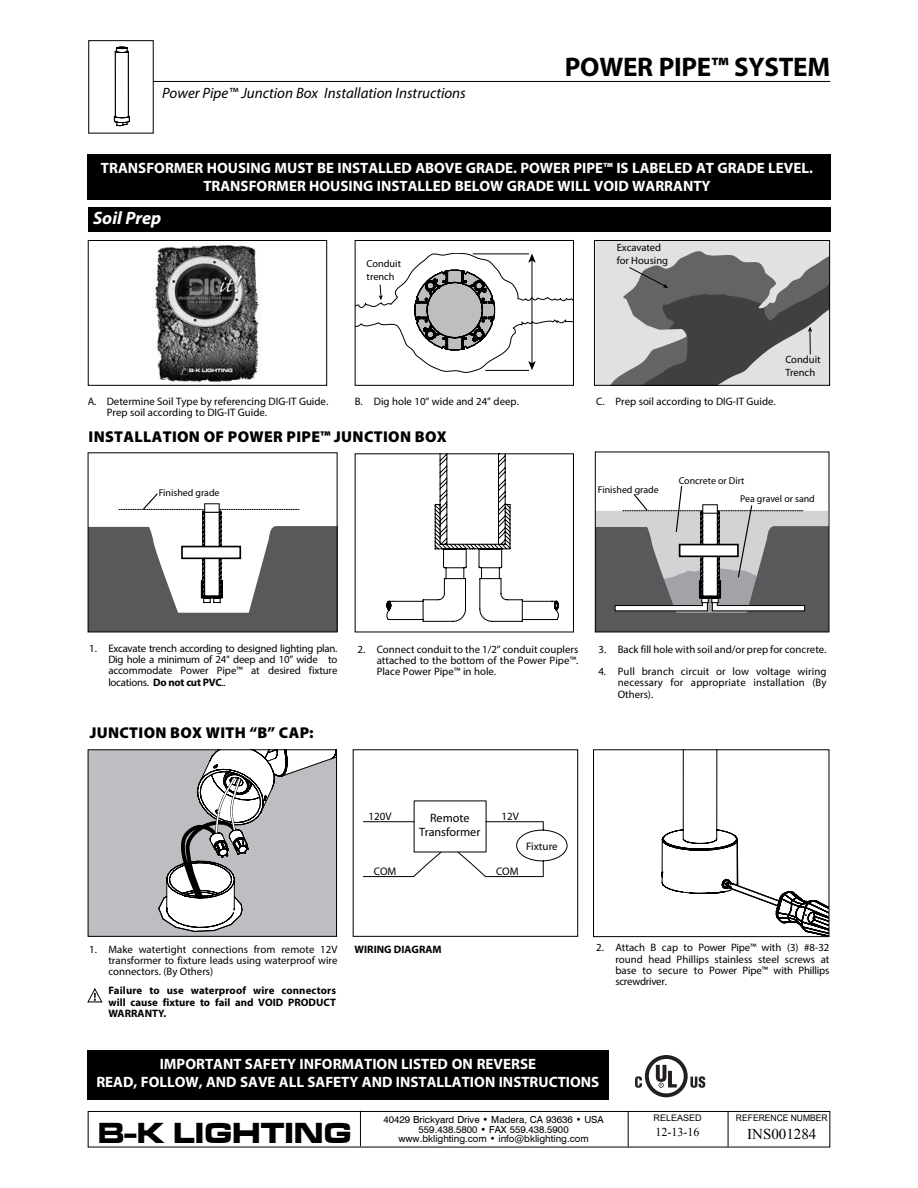
<style>
.page{position:relative;width:918px;height:1188px;background:#fff}
.page>*{position:absolute;margin:0;border:0;box-sizing:border-box;transform-origin:0 0}
.t1{font:30px "Microgramma D Bold Exte";letter-spacing:.025em;color:#000;scale:.95 1}
.t2{font:700 27px "Myriad Pro";letter-spacing:-.01em;color:#000}
.t3{font:italic 700 18px "Myriad Pro";color:#fff}
.t4{font:900 15.75px "Myriad Pro";letter-spacing:.02em;color:#000}
.t5{font:700 15px/18px "Myriad Pro";color:#fff;text-align:center}
.t6{font:italic 15px "Myriad Pro";color:#000}
.t7{font:15px "Times New Roman";color:#000}
.t8{font:12.15px/14.5px "Myriad";color:#000;text-align:center}
.t9{font:12px "Times New Roman";color:#000}
.t10{font:10.95px "Myriad";color:#000}
.t11{font:10.8px/11.2px "Myriad Pro";color:#000;text-align:justify}
.t12{font:700 10.8px/11.2px "Myriad Pro";color:#000;text-align:justify}
.t13{font:10.5px/12.6px "Myriad";color:#000}
.t14{font:10.35px/12.3px "Myriad";color:#000}
.t15{font:9.9px "Myriad";color:#000}
.t16{font:9.75px/9.8px "Swiss 721 BT";color:#000;text-align:center}
.t17{font:9px "Arial";color:#000;scale:.95 1}
.t18{font:9px "Arial";color:#000}
.s1{font-weight:700}
</style>
<div class="page">
<div style="left:88px;top:1111px;width:742px;height:37px;background:#fff;border:1px solid #000"></div>
<hr style="left:728px;top:1111px;width:1px;height:36px;background:#000">
<hr style="left:628px;top:1111px;width:1px;height:36px;background:#000">
<hr style="left:360px;top:1111px;width:1px;height:35px;background:#000">
<div style="left:88px;top:1051px;width:521px;height:49px;background:#000"></div>
<hr style="left:139px;top:81px;width:691px;height:1px;background:#000">
<div style="left:89px;top:41px;width:64px;height:92px;background:#fff"></div>
<hr style="left:115px;top:52px;width:1px;height:65px;background:#000">
<hr style="left:128px;top:52px;width:1px;height:65px;background:#000">
<svg style="left:114px;top:116px;width:16px;height:10px"></svg>
<svg style="left:115px;top:47px;width:14px;height:6px"></svg>
<div style="left:88px;top:40px;width:66px;height:94px;border:1px solid #000"></div>
<svg style="left:90px;top:493px;width:245px;height:137px"></svg>
<div style="left:181px;top:546px;width:60px;height:13px;background:#fff;border:2px solid #000"></div>
<div style="left:204px;top:503px;width:16px;height:10px;background:#fff;border:1px solid #000"></div>
<div style="left:88px;top:452px;width:249px;height:180px;border:1px solid #000"></div>
<svg style="left:386px;top:455px;width:173px;height:167px"></svg>
<svg style="left:597px;top:486px;width:230px;height:144px"></svg>
<div style="left:679px;top:544px;width:60px;height:13px;background:#fff;border:2px solid #000"></div>
<div style="left:702px;top:504px;width:16px;height:10px;background:#fff;border:1px solid #000"></div>
<div style="left:595px;top:452px;width:234px;height:180px;border:1px solid #000"></div>
<div style="left:88px;top:750px;width:249px;height:186px;background:#bcbec1"></div>
<svg style="left:158px;top:751px;width:177px;height:181px"></svg>
<div style="left:88px;top:749px;width:249px;height:188px;border:1px solid #000"></div>
<svg style="left:662px;top:751px;width:165px;height:184px"></svg>
<div style="left:593px;top:749px;width:236px;height:188px;border:1px solid #000"></div>
<svg style="left:363px;top:821px;width:205px;height:57px"></svg>
<div style="left:353px;top:749px;width:225px;height:188px;border:1px solid #000"></div>
<svg style="left:690px;top:1076px;width:15px;height:12px"></svg>
<svg style="left:645px;top:1055px;width:43px;height:42px"></svg>
<div style="left:649px;top:1059px;width:35px;height:34px;background:#fff;border-radius:50%"></div>
<svg style="left:656px;top:1065px;width:21px;height:23px"></svg>
<svg style="left:635px;top:1076px;width:7px;height:12px"></svg>
<div style="left:88px;top:154px;width:743px;height:45px;background:#000"></div>
<div style="left:88px;top:207px;width:742px;height:25px;background:#000"></div>
<svg style="left:357px;top:253px;width:215px;height:120px"></svg>
<div style="left:355px;top:240px;width:219px;height:146px;border:1px solid #000"></div>
<svg style="left:596px;top:242px;width:232px;height:142px;background:#929394"></svg>
<div style="left:594px;top:240px;width:236px;height:146px;border:1px solid #000"></div>
<img style="left:152px;top:243px;width:109px;height:140px">
<div style="left:88px;top:240px;width:239px;height:146px;border:1px solid #000"></div>
<svg style="left:87px;top:988px;width:16px;height:14px"></svg>
<h3 class="t6" style="left:162px;top:84px;width:305px">Power Pipe™ Junction Box Installation Instructions</h3>
<h2 class="t2" style="left:565px;top:49px;width:267px">POWER PIPE™ SYSTEM</h2>
<h3 class="t5" style="left:101px;top:159px;width:714px">TRANSFORMER HOUSING MUST BE INSTALLED ABOVE GRADE. POWER PIPE™ IS LABELED AT GRADE LEVEL.<br>TRANSFORMER HOUSING INSTALLED BELOW GRADE WILL VOID WARRANTY</h3>
<h3 class="t3" style="left:93px;top:207px;width:70px">Soil Prep</h3>
<p class="t14" style="left:367px;top:258px;width:36px">Conduit trench</p>
<p class="t13" style="left:617px;top:242px;width:53px">Excavated for Housing</p>
<p class="t11" style="left:88px;top:396px;width:242px">A. Determine Soil Type by referencing DIG-IT Guide.</p>
<p class="t11" style="left:596px;top:396px;width:181px">C. Prep soil according to DIG-IT Guide.</p>
<p class="t11" style="left:107px;top:407px;width:162px">Prep soil according to DIG-IT Guide.</p>
<p class="t11" style="left:355px;top:396px;width:166px">B. Dig hole 10” wide and 24” deep.</p>
<h3 class="t4" style="left:89px;top:428px;width:360px">INSTALLATION OF POWER PIPE™ JUNCTION BOX</h3>
<p class="t13" style="left:785px;top:354px;width:37px">Conduit<br>Trench</p>
<p class="t15" style="left:679px;top:476px;width:67px">Concrete or Dirt</p>
<p class="t15" style="left:598px;top:485px;width:62px">Finished grade</p>
<p class="t15" style="left:159px;top:488px;width:62px">Finished grade</p>
<p class="t15" style="left:724px;top:489px;width:62px">Finished grade</p>
<p class="t15" style="left:740px;top:494px;width:76px">Pea gravel or sand</p>
<p class="t11" style="left:108px;top:643px;width:231px;text-indent:-19px">1. Excavate trench according to designed lighting plan.<br>Dig hole a minimum of 24” deep and 10” wide to accommodate Power Pipe™ at desired fixture locations. <span class="s1">Do not cut PVC</span>..</p>
<h3 class="t4" style="left:90px;top:724px;width:225px">JUNCTION BOX WITH “B” CAP:</h3>
<p class="t11" style="left:377px;top:643px;width:203px;text-indent:-19px">2. Connect conduit to the 1/2” conduit couplers attached to the bottom of the Power Pipe™.<br>Place Power Pipe™ in hole.</p>
<p class="t11" style="left:599px;top:643px;width:229px">3. Back fill hole with soil and/or prep for concrete.</p>
<p class="t11" style="left:618px;top:666px;width:210px;text-indent:-19px">4. Pull branch circuit or low voltage wiring necessary for appropriate installation (By Others).</p>
<p class="t10" style="left:369px;top:810px;width:25px">120V</p>
<p class="t10" style="left:502px;top:810px;width:19px">12V</p>
<p class="t8" style="left:419px;top:811px;width:62px">Remote<br>Transformer</p>
<p class="t10" style="left:374px;top:866px;width:24px">COM</p>
<p class="t10" style="left:496px;top:866px;width:24px">COM</p>
<p class="t10" style="left:526px;top:841px;width:33px">Fixture</p>
<p class="t11" style="left:108px;top:943px;width:231px;text-indent:-19px">1. Make watertight connections from remote 12V transformer to fixture leads using waterproof wire connectors. (By Others)</p>
<p class="t12" style="left:109px;top:985px;width:229px">Failure to use waterproof wire connectors will cause fixture to fail and VOID PRODUCT WARRANTY.</p>
<p class="t12" style="left:355px;top:943px;width:89px">WIRING DIAGRAM</p>
<p class="t11" style="left:615px;top:942px;width:216px;text-indent:-19px">2. Attach B cap to Power Pipe™ with (3) #8-32 round head Phillips stainless steel screws at base to secure to Power Pipe™ with Phillips screwdriver.</p>
<h3 class="t5" style="left:96px;top:1054px;width:504px">IMPORTANT SAFETY INFORMATION LISTED ON REVERSE<br>READ, FOLLOW, AND SAVE ALL SAFETY AND INSTALLATION INSTRUCTIONS</h3>
<h1 class="t1" style="left:98px;top:1113px;width:268px">B-K LIGHTING</h1>
<p class="t16" style="left:383px;top:1114px;width:222px">40429 Brickyard Drive • Madera, CA 93636 • USA<br>559.438.5800 • FAX 559.438.5900</p>
<p class="t16" style="left:398px;top:1134px;width:192px">www.bklighting.com • info@bklighting.com</p>
<p class="t18" style="left:654px;top:1112px;width:50px">RELEASED</p>
<p class="t9" style="left:656px;top:1124px;width:45px">12-13-16</p>
<p class="t17" style="left:736px;top:1112px;width:98px">REFERENCE NUMBER</p>
<h3 class="t7" style="left:747px;top:1124px;width:71px">INS001284</h3>
</div>
